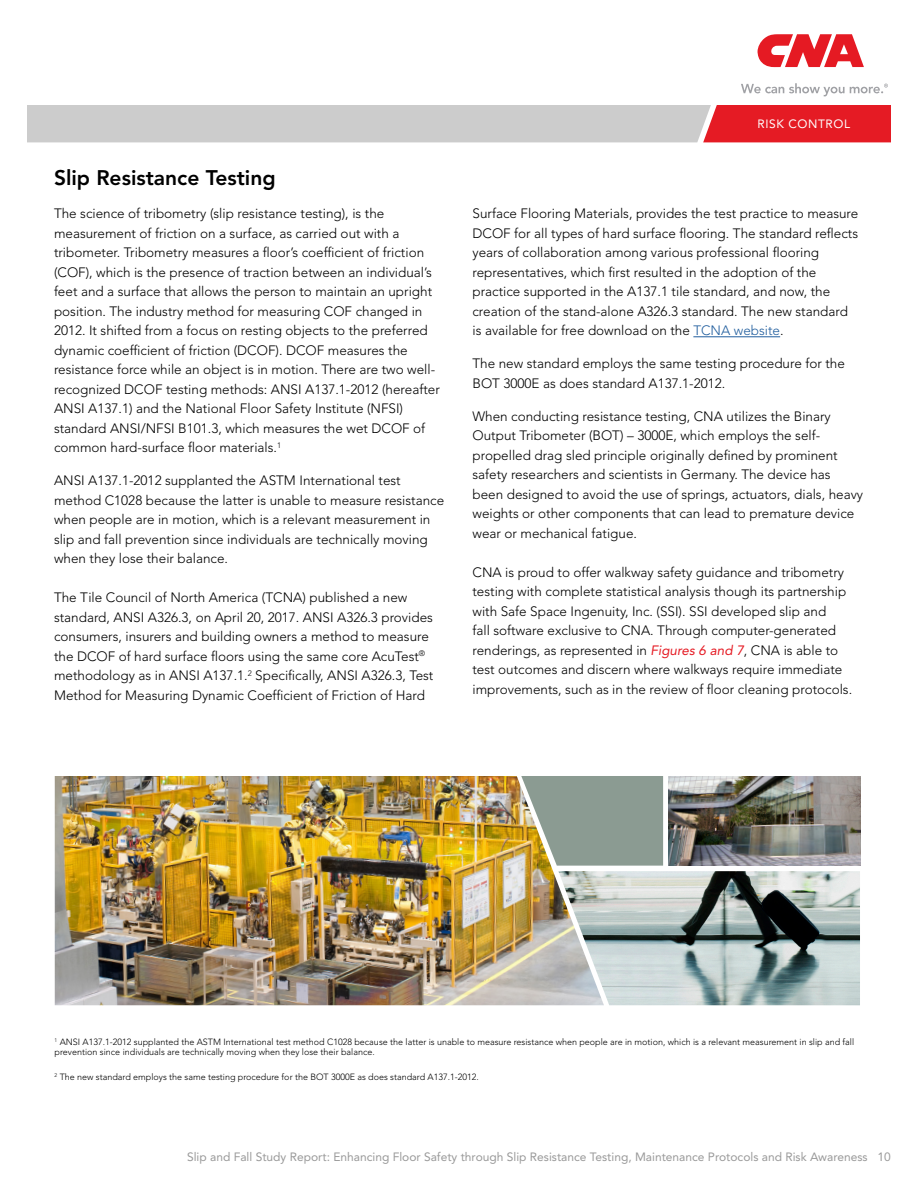
<style>
.page{position:relative;width:918px;height:1188px;background:#fff}
.page>*{position:absolute;margin:0;border:0;box-sizing:border-box;transform-origin:0 0}
.InText_Sub_for_real{font:800 21px "Avenir LT Std";color:#000}
.body_for_real{font:300 13.5px/19.5px "Avenir LT Std";color:#000}
.t1{font:12px "Avenir LT Std";color:#999}
.t2{font:12px "Avenir LT Std";letter-spacing:.05em;color:#fff}
.body_for_real-2{font:300 9px/10.8px "Avenir LT Std";color:#000}
.s1{color:#215e9e}
.s2{font-weight:400;font-style:italic;color:#e51b24}
</style>
<div class="page">
<svg style="left:27px;top:105px;width:864px;height:37px;background:#d1a7a9"></svg>
<svg style="left:757px;top:34px;width:107px;height:33px"></svg>
<svg style="left:741px;top:83px;width:147px;height:13px"></svg>
<hr style="left:693px;top:336px;width:87px;height:1px;background:#215e9e">
<img style="left:668px;top:776px;width:193px;height:90px">
<div style="left:604px;top:776px;width:59px;height:90px;background:#8b9b92"></div>
<img style="left:55px;top:776px;width:549px;height:229px">
<img style="left:558px;top:871px;width:302px;height:134px">
<p class="InText_Sub_for_real" style="left:54px;top:166px;width:223px">Slip Resistance Testing</p>
<p class="body_for_real" style="left:54px;top:204px;width:387px">The science of tribometry (slip resistance testing), is the measurement of friction on a surface, as carried out with a tribometer. Tribometry measures a floor’s coefficient of friction (COF), which is the presence of traction between an individual’s feet and a surface that allows the person to maintain an upright position. The industry method for measuring COF changed in 2012. It shifted from a focus on resting objects to the preferred dynamic coefficient of friction (DCOF). DCOF measures the resistance force while an object is in motion. There are two well&shy;recognized DCOF testing methods: ANSI A137.1-2012 (hereafter ANSI A137.1) and the National Floor Safety Institute (NFSI) standard ANSI/NFSI B101.3, which measures the wet DCOF of common hard-surface floor materials.<sup>1</sup></p>
<p class="body_for_real" style="left:54px;top:471px;width:392px">ANSI A137.1-2012 supplanted the ASTM International test method C1028 because the latter is unable to measure resistance when people are in motion, which is a relevant measurement in slip and fall prevention since individuals are technically moving when they lose their balance.</p>
<p class="body_for_real" style="left:54px;top:588px;width:381px">The Tile Council of North America (TCNA) published a new standard, ANSI A326.3, on April 20, 2017. ANSI A326.3 provides consumers, insurers and building owners a method to measure the DCOF of hard surface floors using the same core AcuTest<sup>® </sup>methodology as in ANSI A137.1.<sup>2</sup> Specifically, ANSI A326.3, Test Method for Measuring Dynamic Coefficient of Friction of Hard</p>
<p class="t2" style="left:757px;top:117px;width:94px">RISK CONTROL</p>
<p class="body_for_real" style="left:472px;top:204px;width:387px">Surface Flooring Materials, provides the test practice to measure DCOF for all types of hard surface flooring. The standard reflects years of collaboration among various professional flooring representatives, which first resulted in the adoption of the practice supported in the A137.1 tile standard, and now, the creation of the stand-alone A326.3 standard. The new standard is available for free download on the <span class="s1">TCNA website</span>.</p>
<p class="body_for_real" style="left:472px;top:354px;width:374px">The new standard employs the same testing procedure for the<br>BOT 3000E as does standard A137.1-2012.</p>
<p class="body_for_real" style="left:472px;top:407px;width:392px">When conducting resistance testing, CNA utilizes the Binary Output Tribometer (BOT) – 3000E, which employs the self&shy;propelled drag sled principle originally defined by prominent safety researchers and scientists in Germany. The device has been designed to avoid the use of springs, actuators, dials, heavy weights or other components that can lead to premature device wear or mechanical fatigue.</p>
<p class="body_for_real" style="left:472px;top:563px;width:381px">CNA is proud to offer walkway safety guidance and tribometry testing with complete statistical analysis though its partnership with Safe Space Ingenuity, Inc. (SSI). SSI developed slip and<br>fall software exclusive to CNA. Through computer-generated renderings, as represented in <span class="s2">Figures 6 and 7</span>, CNA is able to test outcomes and discern where walkways require immediate improvements, such as in the review of floor cleaning protocols.</p>
<p class="body_for_real-2" style="left:55px;top:1036px;width:801px"><sup>1</sup> ANSI A137.1-2012 supplanted the ASTM International test method C1028 because the latter is unable to measure resistance when people are in motion, which is a relevant measurement in slip and fall prevention since individuals are technically moving when they lose their balance.</p>
<p class="body_for_real-2" style="left:55px;top:1071px;width:426px"><sup>2</sup> The new standard employs the same testing procedure for the BOT 3000E as does standard A137.1-2012.</p>
<p class="t1" style="left:187px;top:1150px;width:705px">Slip and Fall Study Report: Enhancing Floor Safety through Slip Resistance Testing, Maintenance Protocols and Risk Awareness 10</p>
</div>
